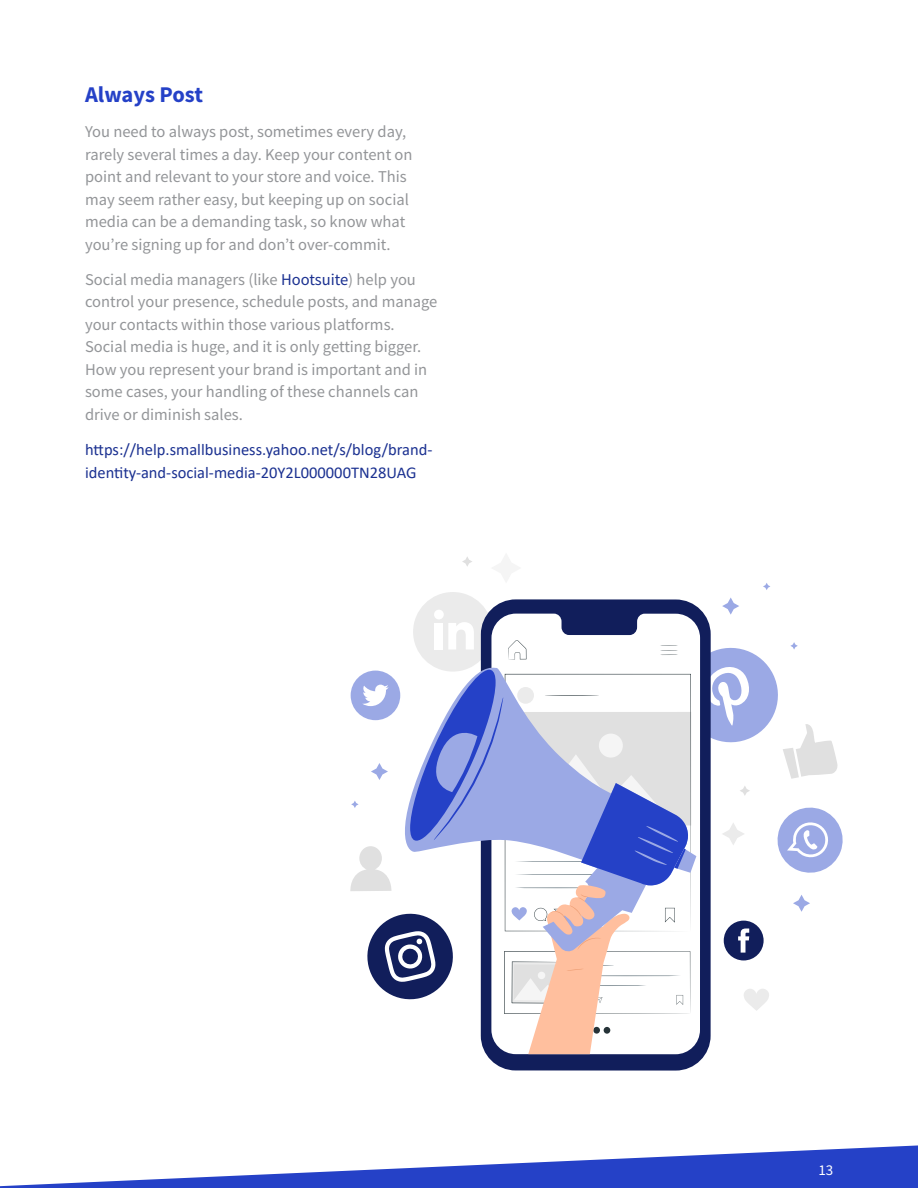
<style>
.page{position:relative;width:918px;height:1188px;background:#fff}
.page>*{position:absolute;margin:0;border:0;box-sizing:border-box;transform-origin:0 0}
.Subtitle{font:700 22.5px "Source Sans Pro";letter-spacing:-.005em;color:#2541c7}
.Body_text{font:16.5px/22.5px "Source Sans Pro";color:#939598}
.Body_text-2{font:16.5px/22.5px "Calibri";color:#1b3191}
.t1{font:15px "Source Sans Pro";color:#fff}
.s1{color:#1b3191}
</style>
<div class="page">
<svg style="left:0;top:1145px;width:918px;height:43px;fill:#2541c7"></svg>
<div style="left:413px;top:592px;width:80px;height:80px;background:#ebebeb;border-radius:50%"></div>
<div style="left:434px;top:610px;width:10px;height:9px;background:#fff;border-radius:50%"></div>
<svg style="left:462px;top:557px;width:10px;height:9px"></svg>
<svg style="left:481px;top:599px;width:230px;height:472px;background:#323d71"></svg>
<svg style="left:763px;top:583px;width:7px;height:7px"></svg>
<svg style="left:722px;top:598px;width:17px;height:17px"></svg>
<svg style="left:350px;top:622px;width:493px;height:432px"></svg>
<p class="Subtitle" style="left:85px;top:79px;width:120px">Always Post</p>
<p class="Body_text" style="left:85px;top:120px;width:329px">You need to always post, sometimes every day, rarely several times a day. Keep your content on point and relevant to your store and voice. This may seem rather easy, but keeping up on social media can be a demanding task, so know what you’re signing up for and don’t over-commit.</p>
<p class="Body_text" style="left:85px;top:268px;width:354px">Social media managers (like <span class="s1">Hootsuite</span>) help you control your presence, schedule posts, and manage your contacts within those various platforms.<br>Social media is huge, and it is only getting bigger.<br>How you represent your brand is important and in some cases, your handling of these channels can drive or diminish sales.</p>
<p class="Body_text-2" style="left:85px;top:438px;width:349px">https://help.smallbusiness.yahoo.net/s/blog/brand&shy;identity-and-social-media-20Y2L000000TN28UAG</p>
<p class="t1" style="left:818px;top:1160px;width:16px">13</p>
</div>
